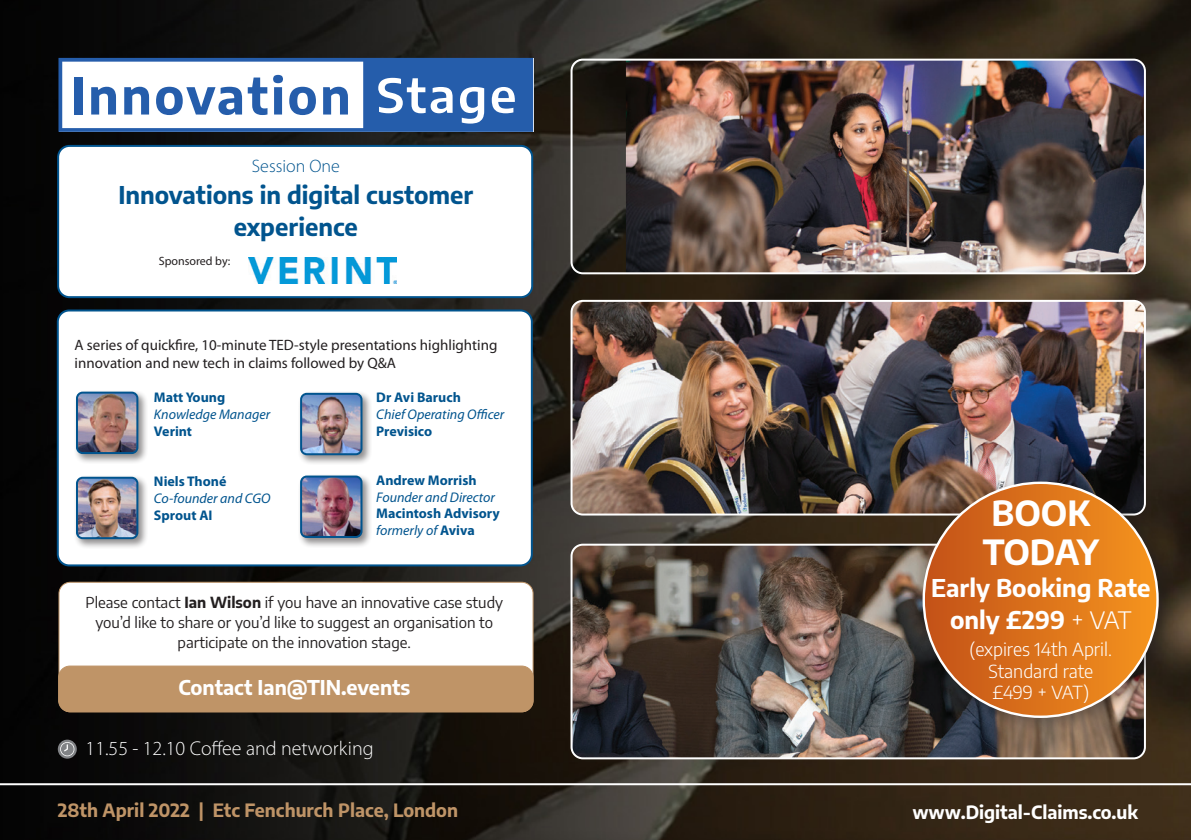
<style>
.page{position:relative;width:1191px;height:840px;background:#fff}
.page>*{position:absolute;margin:0;border:0;box-sizing:border-box;transform-origin:0 0}
.t1{font:700 34px/38.4px "Encode Sans";color:#fff}
.t2{font:700 24px/32px "Encode Sans";color:#01548e;text-align:center}
.t3{font:700 24px/32px "Encode Sans";color:#fff;text-align:center}
.t4{font:300 20px "Myriad Pro";color:#fff}
.t5{font:700 20px "Encode Sans";color:#fff}
.t6{font:300 18px/21.6px "Encode Sans";color:#fff;text-align:center}
.t7{font:700 18px "Encode Sans";color:#bf9467}
.t8{font:700 18px "Encode Sans";color:#fff}
.t9{font:300 18px "Myriad Pro";color:#01548e}
.t10{font:15px/20px "Encode Sans";color:#231f20;text-align:center}
.t11{font:15px/18px "Myriad Pro";color:#231f20}
.t12{font:700 14px/16.8px "Myriad Pro";color:#01548e}
.t13{font:italic 14px "Myriad Pro";color:#01548e}
.t14{font:12px "Myriad Pro";color:#231f20}
.s1{font-weight:400;font-style:italic}
.s2{font-weight:700}
.s3{font-weight:300}
</style>
<div class="page">
<img style="left:0;top:0;width:1191px;height:839px">
<img style="left:626px;top:60px;width:519px;height:213px">
<div style="left:570px;top:59px;width:576px;height:215px;border:2px solid #fff;border-radius:11px"></div>
<img style="left:571px;top:301px;width:574px;height:213px">
<div style="left:570px;top:300px;width:576px;height:215px;border:2px solid #fff;border-radius:11px"></div>
<img style="left:571px;top:544px;width:574px;height:214px">
<div style="left:570px;top:543px;width:576px;height:216px;border:2px solid #fff;border-radius:11px"></div>
<div style="left:914px;top:473px;width:261px;height:261px;background:#231f20;opacity:.45"></div>
<svg style="left:923px;top:482px;width:234px;height:234px;background:#dc7620"></svg>
<svg style="left:58px;top:739px;width:19px;height:19px"></svg>
<svg style="left:60px;top:741px;width:14px;height:14px"></svg>
<div style="left:59px;top:582px;width:474px;height:129px;background:#fff;border-radius:11px"></div>
<div style="left:58px;top:581px;width:475px;height:131px;border:1px solid #bf9467;border-radius:11px"></div>
<div style="left:59px;top:665px;width:474px;height:46px;background:#bf9467;border-radius:11px"></div>
<div style="left:58px;top:665px;width:475px;height:47px;border:1px solid #bf9467;border-radius:11px"></div>
<div style="left:58px;top:146px;width:474px;height:151px;background:#fff;border-radius:11px"></div>
<div style="left:57px;top:145px;width:476px;height:153px;border:2px solid #01548e;border-radius:11px"></div>
<div style="left:58px;top:310px;width:474px;height:255px;background:#fff;border-radius:11px"></div>
<div style="left:57px;top:309px;width:476px;height:257px;border:2px solid #01548e;border-radius:11px"></div>
<img style="left:248px;top:258px;width:149px;height:25px">
<div style="left:74px;top:389px;width:75px;height:75px;background:#231f20;opacity:.5"></div>
<img style="left:77px;top:392px;width:60px;height:61px">
<div style="left:76px;top:391px;width:62px;height:63px;border:2px solid #01548e;border-radius:6px"></div>
<div style="left:74px;top:474px;width:75px;height:75px;background:#231f20;opacity:.5"></div>
<img style="left:77px;top:477px;width:60px;height:59px">
<div style="left:76px;top:476px;width:62px;height:63px;border:2px solid #01548e;border-radius:6px"></div>
<hr style="left:0;top:782px;width:1191px;height:2px;background:#fff">
<div style="left:298px;top:390px;width:75px;height:75px;background:#231f20;opacity:.5"></div>
<img style="left:301px;top:393px;width:60px;height:61px">
<div style="left:300px;top:392px;width:62px;height:63px;border:2px solid #01548e;border-radius:6px"></div>
<svg style="left:58px;top:58px;width:475px;height:74px"></svg>
<div style="left:298px;top:473px;width:75px;height:75px;background:#231f20;opacity:.5"></div>
<img style="left:301px;top:476px;width:60px;height:60px">
<div style="left:300px;top:475px;width:62px;height:62px;border:2px solid #01548e;border-radius:6px"></div>
<p class="t9" style="left:252px;top:155px;width:89px">Session One</p>
<h2 class="t2" style="left:118px;top:177px;width:356px">Innovations in digital customer experience</h2>
<p class="t14" style="left:159px;top:254px;width:73px">Sponsored by:</p>
<p class="t11" style="left:75px;top:336px;width:424px">A series of quickfire, 10-minute TED-style presentations highlighting innovation and new tech in claims followed by Q&amp;A</p>
<p class="t12" style="left:154px;top:388px;width:73px">Matt Young</p>
<p class="t13" style="left:154px;top:405px;width:118px">Knowledge Manager</p>
<p class="t12" style="left:154px;top:422px;width:40px">Verint</p>
<p class="t12" style="left:376px;top:388px;width:86px">Dr Avi Baruch</p>
<p class="t13" style="left:376px;top:405px;width:130px">Chief Operating Officer</p>
<p class="t12" style="left:376px;top:422px;width:57px">Previsico</p>
<p class="t12" style="left:376px;top:471px;width:102px">Andrew Morrish</p>
<p class="t13" style="left:376px;top:488px;width:120px">Founder and Director</p>
<p class="t12" style="left:376px;top:504px;width:125px">Macintosh Advisory <span class="s1">formerly of</span> Aviva</p>
<p class="t12" style="left:154px;top:472px;width:74px">Niels Thoné</p>
<p class="t13" style="left:154px;top:489px;width:118px">Co-founder and CGO</p>
<p class="t12" style="left:154px;top:506px;width:60px">Sprout AI</p>
<p class="t10" style="left:85px;top:591px;width:419px">Please contact <span class="s2">Ian Wilson</span> if you have an innovative case study you’d like to share or you’d like to suggest an organisation to participate on the innovation stage.</p>
<h3 class="t5" style="left:178px;top:672px;width:233px">Contact Ian@TIN.events</h3>
<h3 class="t4" style="left:86px;top:735px;width:289px">11.55 - 12.10 Coffee and networking</h3>
<h1 class="t1" style="left:982px;top:492px;width:118px">BOOK<br>TODAY</h1>
<h2 class="t3" style="left:931px;top:570px;width:221px">Early Booking Rate only £299 <span class="s3">+ VAT</span></h2>
<p class="t6" style="left:969px;top:637px;width:144px">(expires 14th April.<br>Standard rate £499 + VAT)</p>
<p class="t7" style="left:58px;top:796px;width:402px">28th April 2022 | Etc Fenchurch Place, London</p>
<p class="t8" style="left:912px;top:798px;width:227px">www.Digital-Claims.co.uk</p>
</div>
